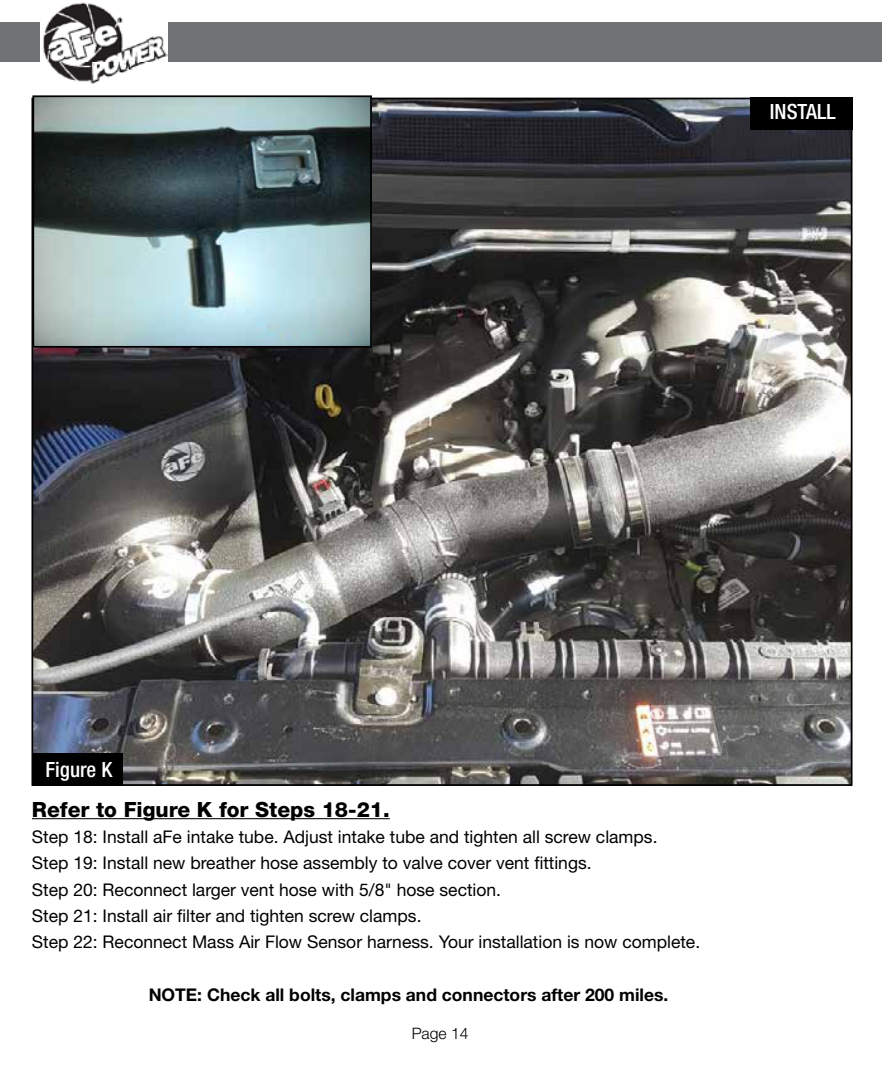
<style>
.page{position:relative;width:882px;height:1071px;background:#fff}
.page>*{position:absolute;margin:0;border:0;box-sizing:border-box;transform-origin:0 0}
.t1{font:800 21px "Helvetica Neue";color:#000}
.t2{font:500 condensed 21px "Helvetica Neue";color:#fff}
.t3{font:17.5px/26.2px "Helvetica Neue";color:#000}
.t4{font:700 17.5px "Helvetica Neue";color:#000}
.t5{font:300 15.75px "Helvetica Neue";color:#000}
</style>
<div class="page">
<img style="left:35px;top:101px;width:815px;height:682px">
<img style="left:35px;top:98px;width:334px;height:247px">
<div style="left:32px;top:95px;width:340px;height:253px;border:2px solid #000"></div>
<hr style="left:32px;top:818px;width:358px;height:1px;background:#000">
<div style="left:34px;top:753px;width:89px;height:33px;background:#000"></div>
<div style="left:750px;top:97px;width:103px;height:33px;background:#000"></div>
<div style="left:0;top:23px;width:882px;height:39px;background:#717275"></div>
<img style="left:40px;top:2px;width:127px;height:82px">
<p class="t2" style="left:770px;top:99px;width:67px">INSTALL</p>
<p class="t2" style="left:46px;top:757px;width:68px">Figure K</p>
<p class="t1" style="left:32px;top:797px;width:359px">Refer to Figure K for Steps 18-21.</p>
<p class="t3" style="left:32px;top:823px;width:670px">Step 18: Install aFe intake tube. Adjust intake tube and tighten all screw clamps.<br>Step 19: Install new breather hose assembly to valve cover vent fittings.<br>Step 20: Reconnect larger vent hose with 5/8" hose section.<br>Step 21: Install air filter and tighten screw clamps.<br>Step 22: Reconnect Mass Air Flow Sensor harness. Your installation is now complete.</p>
<p class="t4" style="left:149px;top:983px;width:521px">NOTE: Check all bolts, clamps and connectors after 200 miles.</p>
<p class="t5" style="left:412px;top:1024px;width:58px">Page 14</p>
</div>
